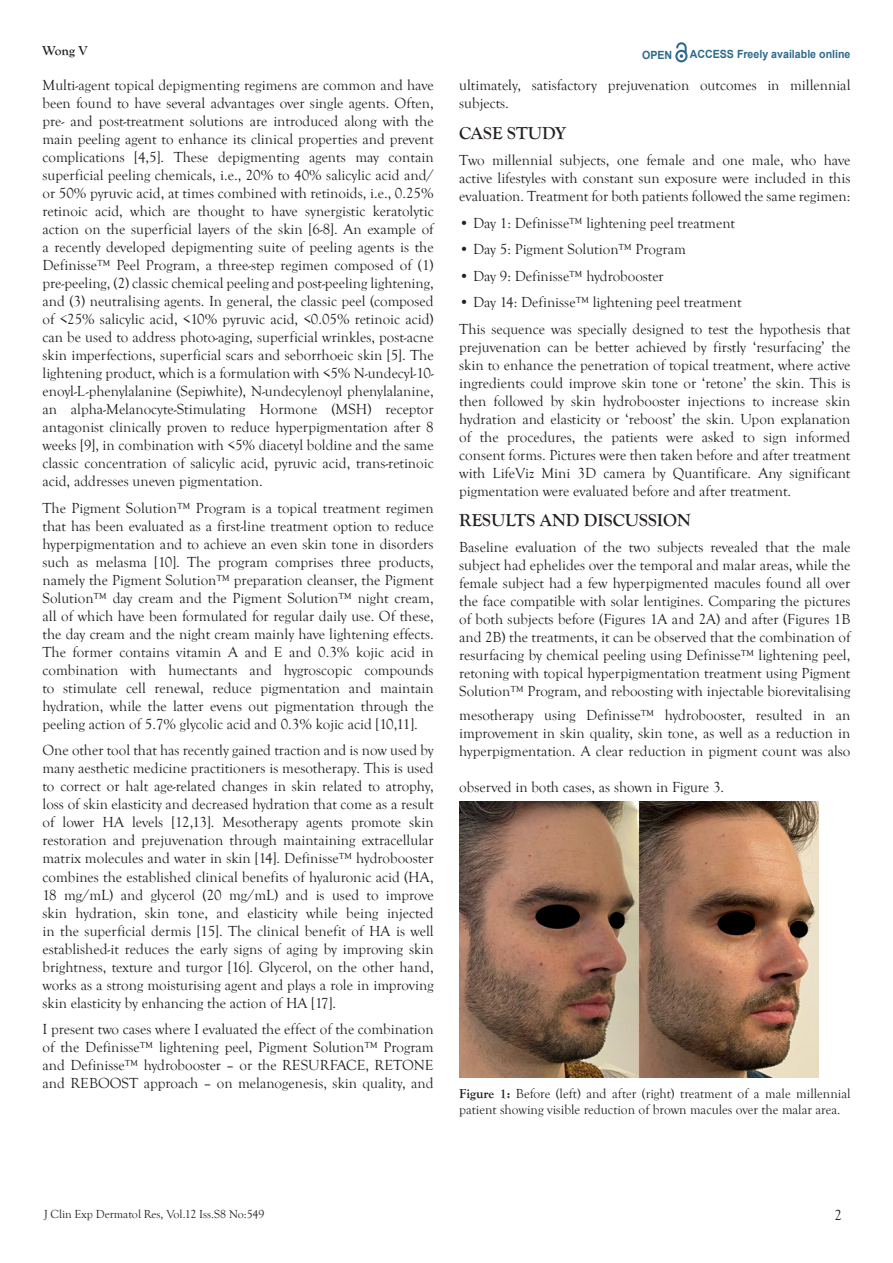
<style>
.page{position:relative;width:893px;height:1263px;background:#fff}
.page>*{position:absolute;margin:0;border:0;box-sizing:border-box;transform-origin:0 0}
.t1{font:700 18px "Goudy Old Style T";color:#231f20}
.t2{font:15px/18px "Goudy Old Style T";color:#231f20;text-align:justify}
.t3{font:13.5px/16.2px "Goudy Old Style T";color:#231f20}
.t4{font:700 13.5px "Goudy Old Style T";color:#231f20}
.t5{font:12px "Goudy Old Style T";color:#231f20}
.t6{font:700 11.25px "Arial";color:#2d6a8e;scale:.94 1}
.s1{font-weight:700}
</style>
<div class="page">
<svg style="left:675px;top:43px;width:12px;height:19px"></svg>
<img style="left:459px;top:801px;width:359px;height:276px">
<p class="t4" style="left:43px;top:43px;width:47px">Wong V</p>
<p class="t6" style="left:642px;top:47px;width:34px">OPEN</p>
<p class="t6" style="left:690px;top:46px;width:172px">ACCESS Freely available online</p>
<p class="t2" style="left:43px;top:77px;width:393px">Multi-agent topical depigmenting regimens are common and have been found to have several advantages over single agents. Often, pre- and post-treatment solutions are introduced along with the main peeling agent to enhance its clinical properties and prevent complications [4,5]. These depigmenting agents may contain superficial peeling chemicals, i.e., 20% to 40% salicylic acid and/ or 50% pyruvic acid, at times combined with retinoids, i.e., 0.25% retinoic acid, which are thought to have synergistic keratolytic action on the superficial layers of the skin [6-8]. An example of a recently developed depigmenting suite of peeling agents is the Definisse™ Peel Program, a three-step regimen composed of (1) pre-peeling, (2) classic chemical peeling and post-peeling lightening, and (3) neutralising agents. In general, the classic peel (composed of &lt;25% salicylic acid, &lt;10% pyruvic acid, &lt;0.05% retinoic acid) can be used to address photo-aging, superficial wrinkles, post-acne skin imperfections, superficial scars and seborrhoeic skin [5]. The lightening product, which is a formulation with &lt;5% N-undecyl-10- enoyl-L-phenylalanine (Sepiwhite), N-undecylenoyl phenylalanine, an alpha-Melanocyte-Stimulating Hormone (MSH) receptor antagonist clinically proven to reduce hyperpigmentation after 8 weeks [9], in combination with &lt;5% diacetyl boldine and the same classic concentration of salicylic acid, pyruvic acid, trans-retinoic acid, addresses uneven pigmentation.</p>
<p class="t2" style="left:43px;top:499px;width:393px">The Pigment Solution™ Program is a topical treatment regimen that has been evaluated as a first-line treatment option to reduce hyperpigmentation and to achieve an even skin tone in disorders such as melasma [10]. The program comprises three products, namely the Pigment Solution™ preparation cleanser, the Pigment Solution™ day cream and the Pigment Solution™ night cream, all of which have been formulated for regular daily use. Of these, the day cream and the night cream mainly have lightening effects.<br>The former contains vitamin A and E and 0.3% kojic acid in combination with humectants and hygroscopic compounds to stimulate cell renewal, reduce pigmentation and maintain hydration, while the latter evens out pigmentation through the peeling action of 5.7% glycolic acid and 0.3% kojic acid [10,11].</p>
<p class="t2" style="left:43px;top:742px;width:393px">One other tool that has recently gained traction and is now used by many aesthetic medicine practitioners is mesotherapy. This is used to correct or halt age-related changes in skin related to atrophy, loss of skin elasticity and decreased hydration that come as a result of lower HA levels [12,13]. Mesotherapy agents promote skin restoration and prejuvenation through maintaining extracellular matrix molecules and water in skin [14]. Definisse™ hydrobooster combines the established clinical benefits of hyaluronic acid (HA, 18 mg/mL) and glycerol (20 mg/mL) and is used to improve skin hydration, skin tone, and elasticity while being injected in the superficial dermis [15]. The clinical benefit of HA is well established-it reduces the early signs of aging by improving skin brightness, texture and turgor [16]. Glycerol, on the other hand, works as a strong moisturising agent and plays a role in improving skin elasticity by enhancing the action of HA [17].</p>
<p class="t2" style="left:43px;top:1020px;width:393px">I present two cases where I evaluated the effect of the combination of the Definisse™ lightening peel, Pigment Solution™ Program and Definisse™ hydrobooster – or the RESURFACE, RETONE and REBOOST approach – on melanogenesis, skin quality, and</p>
<p class="t2" style="left:459px;top:77px;width:393px">ultimately, satisfactory prejuvenation outcomes in millennial subjects.</p>
<p class="t1" style="left:459px;top:122px;width:109px">CASE STUDY</p>
<p class="t2" style="left:459px;top:151px;width:393px">Two millennial subjects, one female and one male, who have active lifestyles with constant sun exposure were included in this evaluation. Treatment for both patients followed the same regimen:</p>
<p class="t2" style="left:459px;top:214px;width:277px">• Day 1: Definisse™ lightening peel treatment</p>
<p class="t2" style="left:459px;top:240px;width:228px">• Day 5: Pigment Solution™ Program</p>
<p class="t2" style="left:459px;top:267px;width:206px">• Day 9: Definisse™ hydrobooster</p>
<p class="t2" style="left:459px;top:293px;width:284px">• Day 14: Definisse™ lightening peel treatment</p>
<p class="t2" style="left:459px;top:320px;width:393px">This sequence was specially designed to test the hypothesis that prejuvenation can be better achieved by firstly ‘resurfacing’ the skin to enhance the penetration of topical treatment, where active ingredients could improve skin tone or ‘retone’ the skin. This is then followed by skin hydrobooster injections to increase skin hydration and elasticity or ‘reboost’ the skin. Upon explanation of the procedures, the patients were asked to sign informed consent forms. Pictures were then taken before and after treatment with LifeViz Mini 3D camera by Quantificare. Any significant pigmentation were evaluated before and after treatment.</p>
<p class="t1" style="left:459px;top:510px;width:233px">RESULTS AND DISCUSSION</p>
<p class="t2" style="left:459px;top:539px;width:393px">Baseline evaluation of the two subjects revealed that the male subject had ephelides over the temporal and malar areas, while the female subject had a few hyperpigmented macules found all over the face compatible with solar lentigines. Comparing the pictures of both subjects before (Figures 1A and 2A) and after (Figures 1B and 2B) the treatments, it can be observed that the combination of resurfacing by chemical peeling using Definisse™ lightening peel, retoning with topical hyperpigmentation treatment using Pigment Solution™ Program, and reboosting with injectable biorevitalising</p>
<p class="t2" style="left:459px;top:706px;width:393px">mesotherapy using Definisse™ hydrobooster, resulted in an improvement in skin quality, skin tone, as well as a reduction in hyperpigmentation. A clear reduction in pigment count was also</p>
<p class="t2" style="left:459px;top:778px;width:266px">observed in both cases, as shown in Figure 3.</p>
<p class="t3" style="left:459px;top:1086px;width:393px"><span class="s1">Figure 1:</span> Before (left) and after (right) treatment of a male millennial patient showing visible reduction of brown macules over the malar area.</p>
<p class="t5" style="left:44px;top:1207px;width:222px">J Clin Exp Dermatol Res, Vol.12 Iss.S8 No:549</p>
<p class="t2" style="left:834px;top:1207px;width:9px">2</p>
</div>
